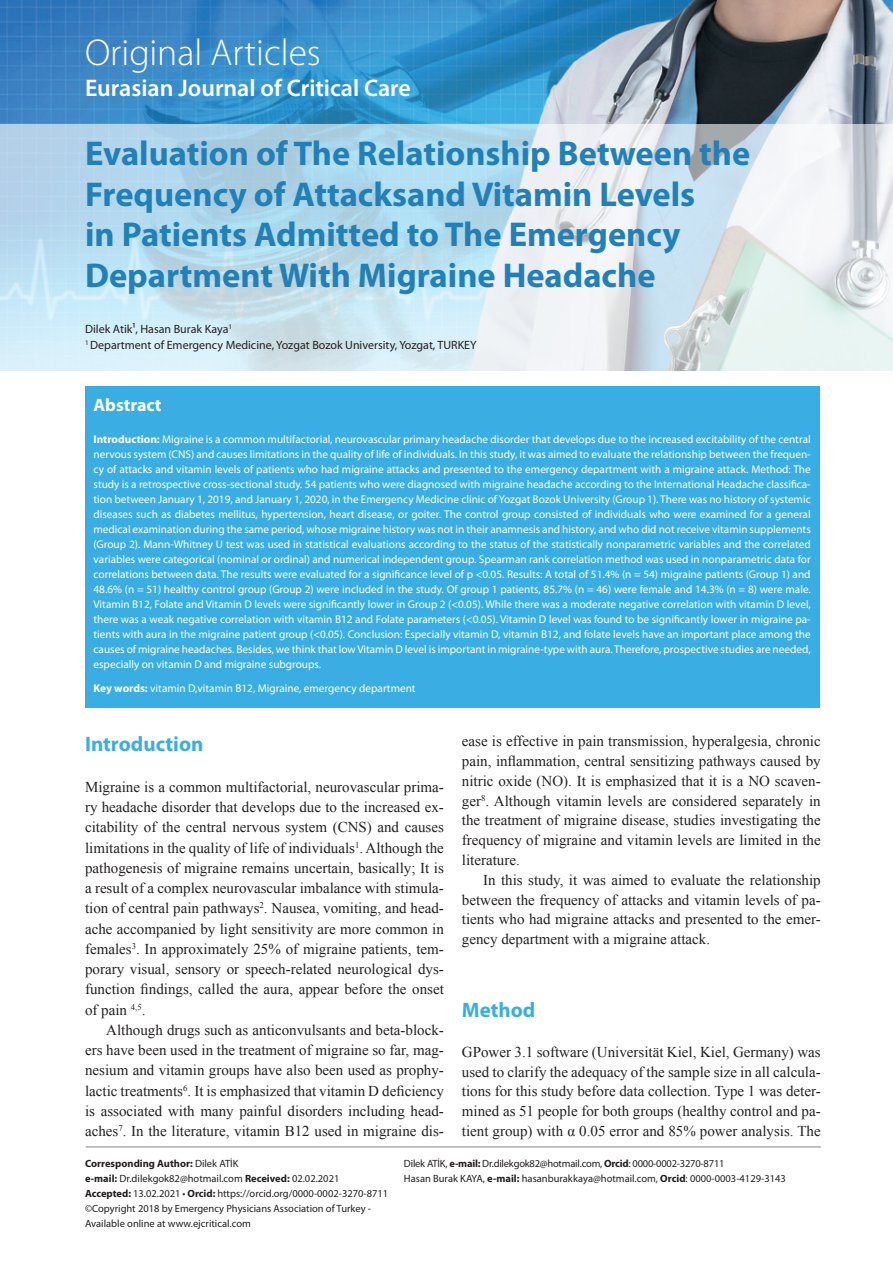
<style>
.page{position:relative;width:893px;height:1263px;background:#fff}
.page>*{position:absolute;margin:0;border:0;box-sizing:border-box;transform-origin:0 0}
.t1{font:300 37.5px "Myriad Pro";color:#fff}
.t2{font:700 34.5px/40.5px "Myriad Pro";color:#2280b8}
.t3{font:600 24px "Myriad Pro";color:#fff}
.t4{font:700 21px "Myriad Pro";color:#3aaee3}
.t5{font:700 18px "Myriad Pro";color:#fff}
.t6{font:15px/20.2px "Times New Roman";color:#231f20;text-align:justify}
.t7{font:12px "Myriad Pro";color:#231f20}
.t8{font:11.25px/15px "Myriad Pro";color:#fff;text-align:justify}
.t9{font:10.5px "Myriad Pro";color:#231f20}
.t10{font:10.5px "Myriad Pro";letter-spacing:-.02em;color:#231f20}
.t11{font:700 10.5px "Myriad Pro";color:#231f20}
.s1{font-weight:700}
.s2{font-weight:400}
</style>
<div class="page">
<img style="left:0;top:0;width:893px;height:124px">
<hr style="left:86px;top:1146px;width:735px;height:2px;background:#acadb1">
<div style="left:85px;top:386px;width:735px;height:321px;background:#3aaee3"></div>
<svg style="left:0;top:124px;width:893px;height:247px"></svg>
<p class="t1" style="left:85px;top:32px;width:237px">Original Articles</p>
<p class="t3" style="left:85px;top:72px;width:327px">Eurasian Journal of Critical Care</p>
<p class="t2" style="left:85px;top:132px;width:667px">Evaluation of The Relationship Between the Frequency of Attacksand Vitamin Levels<br>in Patients Admitted to The Emergency Department With Migraine Headache</p>
<p class="t7" style="left:85px;top:321px;width:149px">Dilek Atik¹, Hasan Burak Kaya<sup>1</sup></p>
<p class="t7" style="left:85px;top:338px;width:393px"><sup>1</sup> Department of Emergency Medicine, Yozgat Bozok University, Yozgat, TURKEY</p>
<p class="t5" style="left:94px;top:394px;width:70px">Abstract</p>
<p class="t8" style="left:94px;top:432px;width:719px"><span class="s1">Introduction:</span> Migraine is a common multifactorial, neurovascular primary headache disorder that develops due to the increased excitability of the central nervous system (CNS) and causes limitations in the quality of life of individuals. In this study, it was aimed to evaluate the relationship between the frequen&shy;cy of attacks and vitamin levels of patients who had migraine attacks and presented to the emergency department with a migraine attack. Method: The study is a retrospective cross-sectional study. 54 patients who were diagnosed with migraine headache according to the International Headache classifica&shy;tion between January 1, 2019, and January 1, 2020, in the Emergency Medicine clinic of Yozgat Bozok University (Group 1). There was no history of systemic diseases such as diabetes mellitus, hypertension, heart disease, or goiter. The control group consisted of individuals who were examined for a general medical examination during the same period, whose migraine history was not in their anamnesis and history, and who did not receive vitamin supplements (Group 2). Mann-Whitney U test was used in statistical evaluations according to the status of the statistically nonparametric variables and the correlated variables were categorical (nominal or ordinal) and numerical independent group. Spearman rank correlation method was used in nonparametric data for correlations between data. The results were evaluated for a significance level of p &lt;0.05. Results: A total of 51.4% (n = 54) migraine patients (Group 1) and 48.6% (n = 51) healthy control group (Group 2) were included in the study. Of group 1 patients, 85.7% (n = 46) were female and 14.3% (n = 8) were male.<br>Vitamin B12, Folate and Vitamin D levels were significantly lower in Group 2 (&lt;0.05). While there was a moderate negative correlation with vitamin D level, there was a weak negative correlation with vitamin B12 and Folate parameters (&lt;0.05). Vitamin D level was found to be significantly lower in migraine pa&shy;tients with aura in the migraine patient group (&lt;0.05). Conclusion: Especially vitamin D, vitamin B12, and folate levels have an important place among the causes of migraine headaches. Besides, we think that low Vitamin D level is important in migraine-type with aura. Therefore, prospective studies are needed, especially on vitamin D and migraine subgroups.</p>
<p class="t8" style="left:94px;top:680px;width:324px"><span class="s1">Key words:</span> vitamin D,vitamin B12, Migraine, emergency department</p>
<p class="t4" style="left:85px;top:731px;width:120px">Introduction</p>
<p class="t6" style="left:85px;top:776px;width:360px">Migraine is a common multifactorial, neurovascular prima&shy;ry headache disorder that develops due to the increased ex&shy;citability of the central nervous system (CNS) and causes limitations in the quality of life of individuals<sup>1</sup>. Although the pathogenesis of migraine remains uncertain, basically; It is a result of a complex neurovascular imbalance with stimula&shy;tion of central pain pathways<sup>2</sup>. Nausea, vomiting, and head&shy;ache accompanied by light sensitivity are more common in females<sup>3</sup>. In approximately 25% of migraine patients, tem&shy;porary visual, sensory or speech-related neurological dys&shy;function findings, called the aura, appear before the onset of pain <sup>4,5</sup>.</p>
<p class="t6" style="left:85px;top:1019px;width:360px;text-indent:21px">Although drugs such as anticonvulsants and beta-block&shy;ers have been used in the treatment of migraine so far, mag&shy;nesium and vitamin groups have also been used as prophy&shy;lactic treatments<sup>6</sup>. It is emphasized that vitamin D deficiency is associated with many painful disorders including head&shy;aches<sup>7</sup>. In the literature, vitamin B12 used in migraine dis-</p>
<p class="t6" style="left:462px;top:731px;width:360px;line-height:19.8px">ease is effective in pain transmission, hyperalgesia, chronic pain, inflammation, central sensitizing pathways caused by nitric oxide (NO). It is emphasized that it is a NO scaven&shy;ger<sup>8</sup>. Although vitamin levels are considered separately in the treatment of migraine disease, studies investigating the frequency of migraine and vitamin levels are limited in the literature.</p>
<p class="t6" style="left:462px;top:870px;width:360px;line-height:19.8px;text-indent:21px">In this study, it was aimed to evaluate the relationship between the frequency of attacks and vitamin levels of pa&shy;tients who had migraine attacks and presented to the emer&shy;gency department with a migraine attack.</p>
<p class="t4" style="left:462px;top:996px;width:75px">Method</p>
<p class="t6" style="left:462px;top:1042px;width:360px;line-height:19.8px">GPower 3.1 software (Universität Kiel, Kiel, Germany) was used to clarify the adequacy of the sample size in all calcula&shy;tions for this study before data collection. Type 1 was deter&shy;mined as 51 people for both groups (healthy control and pa&shy;tient group) with α 0.05 error and 85% power analysis. The</p>
<p class="t11" style="left:85px;top:1156px;width:155px">Corresponding Author: <span class="s2">Dilek ATİK</span></p>
<p class="t9" style="left:85px;top:1172px;width:256px"><span class="s1">e-mail:</span> Dr.dilekgok82@hotmail.com <span class="s1">Received:</span> 02.02.2021</p>
<p class="t9" style="left:85px;top:1187px;width:305px"><span class="s1">Accepted:</span> 13.02.2021 • <span class="s1">Orcid:</span> https://orcid.org/0000-0002-3270-8711</p>
<p class="t9" style="left:85px;top:1202px;width:288px">©Copyright 2018 by Emergency Physicians Association of Turkey -</p>
<p class="t9" style="left:85px;top:1217px;width:167px">Available online at www.ejcritical.com</p>
<p class="t10" style="left:404px;top:1157px;width:322px">Dilek ATİK, <span class="s1">e-mail:</span> Dr.dilekgok82@hotmail.com, <span class="s1">Orcid</span>: 0000-0002-3270-8711</p>
<p class="t9" style="left:404px;top:1172px;width:383px">Hasan Burak KAYA, <span class="s1">e-mail:</span> hasanburakkaya@hotmail.com, <span class="s1">Orcid</span>: 0000-0003-4129-3143</p>
</div>
